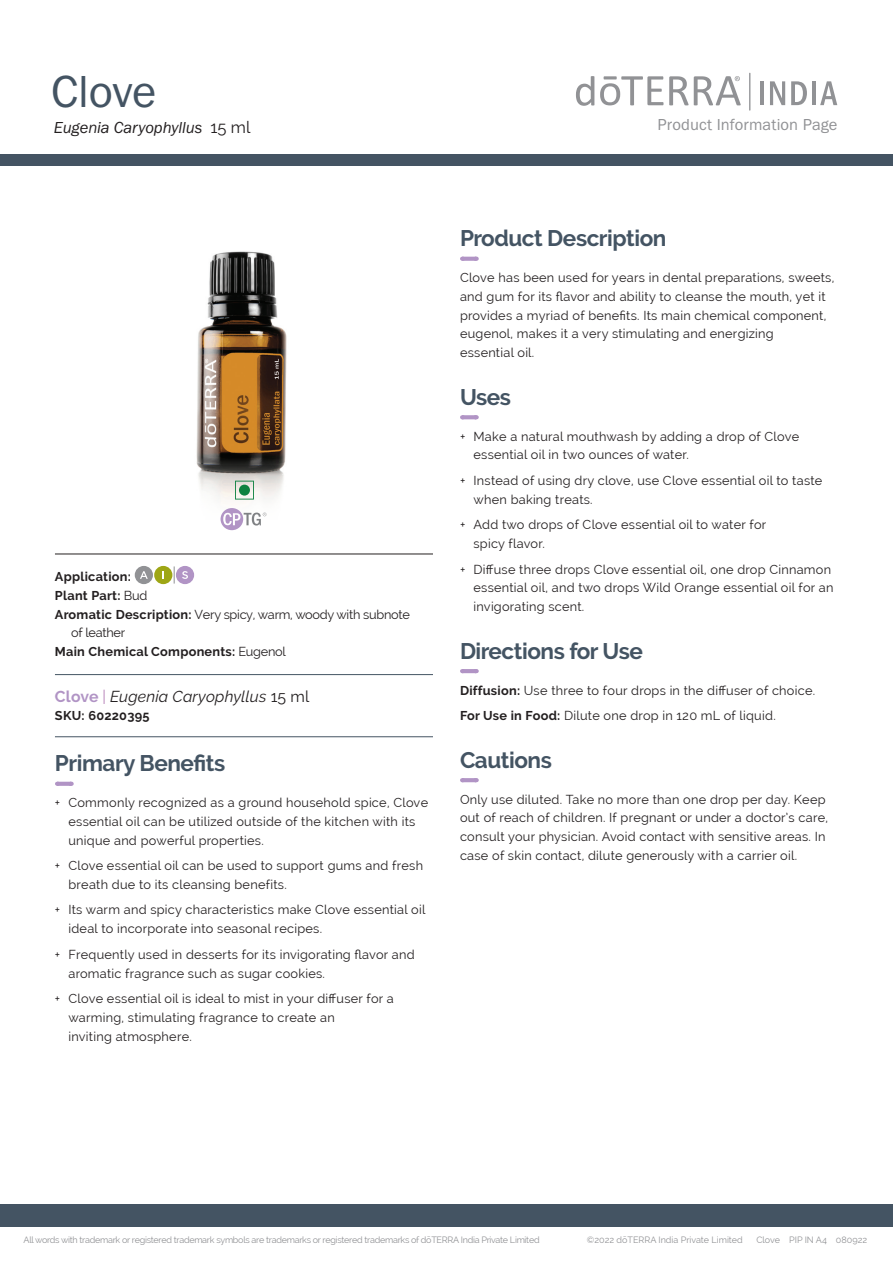
<style>
.page{position:relative;width:893px;height:1263px;background:#fff}
.page>*{position:absolute;margin:0;border:0;box-sizing:border-box;transform-origin:0 0}
.t1{font:46.5px "Franklin Gothic URW Boo";letter-spacing:-.01em;color:#445463}
.t2{font:700 22.5px "Raleway";letter-spacing:-.02em;color:#445463}
.t3{font:16.5px "Franklin Gothic URW Boo Ita";letter-spacing:-.005em;color:#231f20}
.t4{font:16.5px "Franklin Gothic URW Boo";letter-spacing:.005em;color:#919295}
.t5{font:italic 15.75px "Raleway";letter-spacing:.01em;color:#231f20}
.t6{font:12.75px/18.8px "Raleway";letter-spacing:.02em;color:#231f20}
.t7{font:700 12.75px "Raleway";letter-spacing:.02em;color:#231f20}
.t8{font:12.75px "Raleway";letter-spacing:-.02em;color:#231f20}
.t9{font:9px "Raleway";letter-spacing:-.03em;color:#919295}
.t10{font:9px "Raleway";color:#919295}
.s1{font-family:"Raleway"}
.s2{font-weight:400}
.s3{font-weight:700}
.s4{font-weight:700;font-style:normal;color:#b194c5}
.s5{font-style:normal;color:#b783ba}
.s6{font-style:normal}
</style>
<div class="page">
<div style="left:0;top:155px;width:893px;height:11px;background:#445463"></div>
<div style="left:0;top:1204px;width:893px;height:23px;background:#445463"></div>
<hr style="left:760px;top:81px;width:4px;height:24px;background:#919295">
<svg style="left:770px;top:81px;width:15px;height:24px"></svg>
<svg style="left:791px;top:81px;width:16px;height:24px"></svg>
<hr style="left:812px;top:81px;width:4px;height:24px;background:#919295">
<svg style="left:820px;top:81px;width:17px;height:24px"></svg>
<svg style="left:669px;top:76px;width:19px;height:29px"></svg>
<svg style="left:600px;top:76px;width:63px;height:29px"></svg>
<svg style="left:576px;top:76px;width:18px;height:30px"></svg>
<svg style="left:694px;top:76px;width:47px;height:29px"></svg>
<hr style="left:749px;top:73px;width:1px;height:38px;background:#919295">
<img style="left:196px;top:251px;width:91px;height:270px">
<svg style="left:463px;top:257px;width:6px;height:4px"></svg>
<svg style="left:469px;top:257px;width:8px;height:4px"></svg>
<svg style="left:463px;top:415px;width:6px;height:4px"></svg>
<svg style="left:469px;top:415px;width:8px;height:4px"></svg>
<hr style="left:462px;top:669px;width:14px;height:4px;background:#b194c5">
<svg style="left:463px;top:778px;width:6px;height:4px"></svg>
<svg style="left:469px;top:778px;width:8px;height:4px"></svg>
<hr style="left:55px;top:554px;width:378px;height:1px;background:#231f20">
<hr style="left:55px;top:674px;width:378px;height:1px;background:#445463">
<hr style="left:55px;top:736px;width:378px;height:1px;background:#445463">
<svg style="left:58px;top:782px;width:6px;height:4px"></svg>
<svg style="left:64px;top:782px;width:8px;height:4px"></svg>
<div style="left:135px;top:566px;width:18px;height:18px;background:#919295;border-radius:50%"></div>
<svg style="left:140px;top:571px;width:8px;height:8px"></svg>
<div style="left:154px;top:566px;width:18px;height:18px;background:#9ea615;border-radius:50%"></div>
<div style="left:176px;top:566px;width:18px;height:18px;background:#b194c5;border-radius:50%"></div>
<svg style="left:182px;top:571px;width:6px;height:8px"></svg>
<svg style="left:174px;top:566px;width:1px;height:18px"></svg>
<svg style="left:221px;top:508px;width:45px;height:22px"></svg>
<svg style="left:235px;top:481px;width:19px;height:19px"></svg>
<div style="left:239px;top:485px;width:11px;height:11px;background:#0e8240;border-radius:50%"></div>
<h1 class="t1" style="left:51px;top:63px;width:107px">Clove</h1>
<p class="t3" style="left:54px;top:117px;width:198px">Eugenia Caryophyllus <span class="s1">15 ml</span></p>
<p class="t4" style="left:658px;top:114px;width:181px">Product Information Page</p>
<p class="t7" style="left:55px;top:569px;width:78px">Application:</p>
<p class="t7" style="left:55px;top:588px;width:94px">Plant Part: <span class="s2">Bud</span></p>
<p class="t8" style="left:55px;top:607px;width:356px"><span class="s3">Aromatic Description:</span> Very spicy, warm, woody with subnote</p>
<p class="t8" style="left:71px;top:625px;width:56px">of leather</p>
<p class="t7" style="left:55px;top:644px;width:232px">Main Chemical Components: <span class="s2">Eugenol</span></p>
<p class="t5" style="left:55px;top:687px;width:256px"><span class="s4">Clove</span> <span class="s5">|</span> Eugenia Caryophyllus <span class="s6">15 ml</span></p>
<p class="t7" style="left:55px;top:708px;width:96px">SKU: 60220395</p>
<h2 class="t2" style="left:55px;top:751px;width:172px">Primary Benefits</h2>
<p class="t6" style="left:68px;top:793px;width:361px;text-indent:-14px">+ Commonly recognized as a ground household spice, Clove essential oil can be utilized outside of the kitchen with its unique and powerful properties.</p>
<p class="t6" style="left:68px;top:856px;width:356px;text-indent:-14px">+ Clove essential oil can be used to support gums and fresh breath due to its cleansing benefits.</p>
<p class="t6" style="left:68px;top:900px;width:358px;text-indent:-14px">+ Its warm and spicy characteristics make Clove essential oil ideal to incorporate into seasonal recipes.</p>
<p class="t6" style="left:68px;top:945px;width:348px;text-indent:-14px">+ Frequently used in desserts for its invigorating flavor and aromatic fragrance such as sugar cookies.</p>
<p class="t6" style="left:68px;top:989px;width:327px;text-indent:-14px">+ Clove essential oil is ideal to mist in your diffuser for a warming, stimulating fragrance to create an<br>inviting atmosphere.</p>
<h2 class="t2" style="left:460px;top:226px;width:208px">Product Description</h2>
<p class="t6" style="left:460px;top:268px;width:376px">Clove has been used for years in dental preparations, sweets, and gum for its flavor and ability to cleanse the mouth, yet it provides a myriad of benefits. Its main chemical component, eugenol, makes it a very stimulating and energizing<br>essential oil.</p>
<h2 class="t2" style="left:460px;top:384px;width:53px">Uses</h2>
<p class="t6" style="left:473px;top:427px;width:327px;text-indent:-14px">+ Make a natural mouthwash by adding a drop of Clove essential oil in two ounces of water.</p>
<p class="t6" style="left:473px;top:471px;width:350px;text-indent:-14px">+ Instead of using dry clove, use Clove essential oil to taste when baking treats.</p>
<p class="t6" style="left:473px;top:515px;width:294px;text-indent:-14px">+ Add two drops of Clove essential oil to water for spicy flavor.</p>
<p class="t6" style="left:473px;top:560px;width:361px;text-indent:-14px">+ Diffuse three drops Clove essential oil, one drop Cinnamon essential oil, and two drops Wild Orange essential oil for an invigorating scent.</p>
<h2 class="t2" style="left:460px;top:638px;width:184px">Directions for Use</h2>
<p class="t6" style="left:460px;top:677px;width:357px;line-height:25.5px"><span class="s3">Diffusion:</span> Use three to four drops in the diffuser of choice.<br><span class="s3">For Use in Food:</span> Dilute one drop in 120 mL of liquid.</p>
<h2 class="t2" style="left:460px;top:747px;width:93px">Cautions</h2>
<p class="t6" style="left:460px;top:790px;width:370px">Only use diluted. Take no more than one drop per day. Keep out of reach of children. If pregnant or under a doctor’s care, consult your physician. Avoid contact with sensitive areas. In case of skin contact, dilute generously with a carrier oil.</p>
<p class="t9" style="left:24px;top:1234px;width:517px">All words with trademark or registered trademark symbols are trademarks or registered trademarks of dōTERRA India Private Limited</p>
<p class="t10" style="left:587px;top:1234px;width:157px">©2022 dōTERRA India Private Limited</p>
<p class="t10" style="left:756px;top:1234px;width:112px">Clove PIP IN A4 080922</p>
</div>
